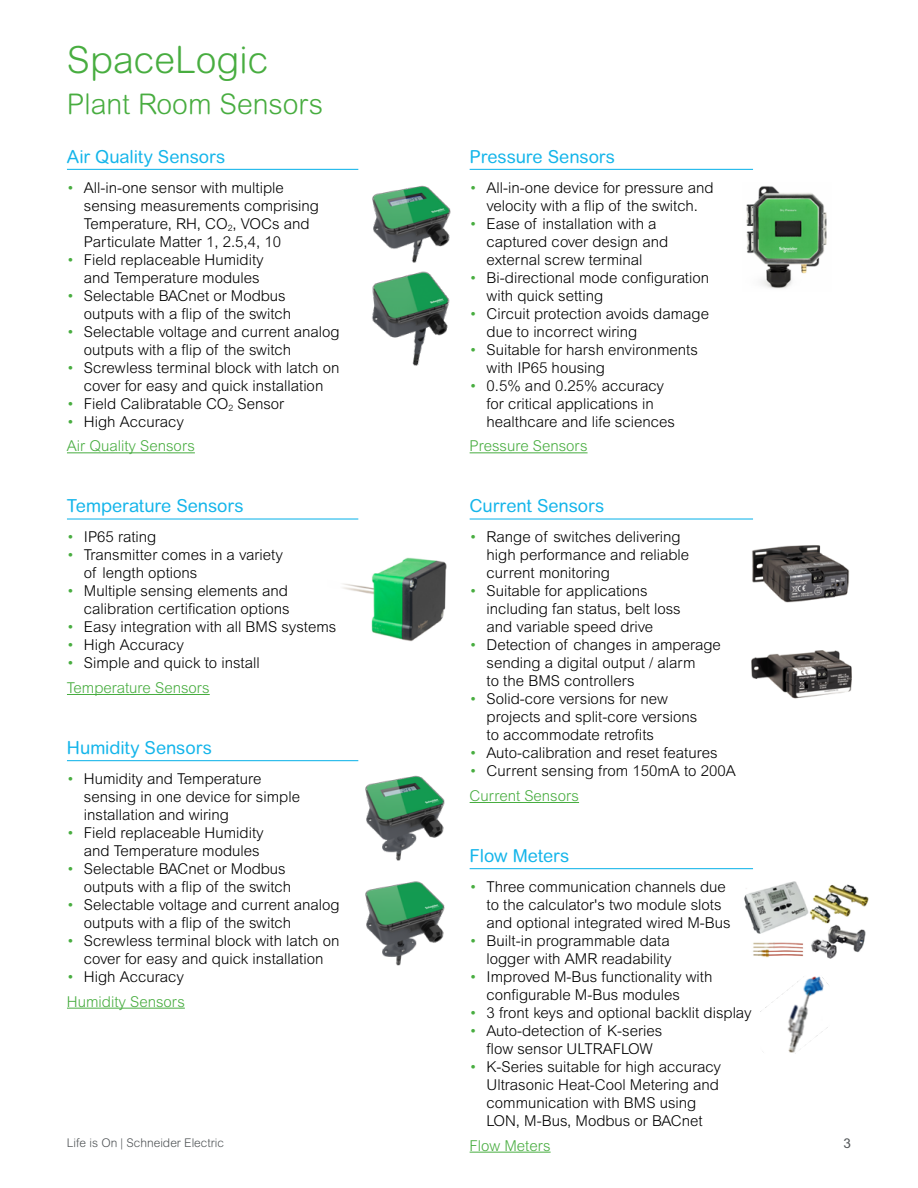
<style>
.page{position:relative;width:918px;height:1188px;background:#fff}
.page>*{position:absolute;margin:0;border:0;box-sizing:border-box;transform-origin:0 0}
.t1{font:300 37.5px "Arial Rounded MT Pro";color:#48ad40}
.t2{font:300 28.5px "Arial Rounded MT Pro";color:#48ad40}
.t3{font:18px "Arial Rounded MT Pro";letter-spacing:-.005em;color:#14b5ea}
.t4{font:300 15px/18px "Arial MT Pro";color:#000}
.t5{font:300 15px/24.8px "Arial MT Pro";color:#48ad40}
.t6{font:13.5px "Arial MT Pro";color:#505456}
.t7{font:300 12px "Arial Rounded MT Pro";color:#505456}
.s1{color:#48ad40}
.s2{color:#000}
</style>
<div class="page">
<img style="left:761px;top:976px;width:68px;height:78px">
<img style="left:744px;top:881px;width:125px;height:78px">
<img style="left:751px;top:650px;width:101px;height:49px">
<img style="left:752px;top:545px;width:98px;height:58px">
<img style="left:365px;top:775px;width:80px;height:86px">
<img style="left:365px;top:881px;width:80px;height:85px">
<img style="left:343px;top:557px;width:104px;height:85px">
<hr style="left:67px;top:169px;width:291px;height:1px;background:#14b5ea">
<hr style="left:67px;top:452px;width:128px;height:1px;background:#48ad40">
<hr style="left:67px;top:518px;width:291px;height:2px;background:#14b5ea">
<hr style="left:67px;top:694px;width:143px;height:1px;background:#48ad40">
<hr style="left:67px;top:760px;width:291px;height:1px;background:#14b5ea">
<hr style="left:67px;top:1008px;width:118px;height:1px;background:#48ad40">
<hr style="left:470px;top:169px;width:283px;height:1px;background:#14b5ea">
<hr style="left:470px;top:452px;width:118px;height:1px;background:#48ad40">
<hr style="left:470px;top:518px;width:283px;height:2px;background:#14b5ea">
<hr style="left:470px;top:802px;width:109px;height:1px;background:#48ad40">
<hr style="left:470px;top:868px;width:283px;height:1px;background:#14b5ea">
<hr style="left:470px;top:1152px;width:81px;height:1px;background:#48ad40">
<img style="left:372px;top:271px;width:78px;height:95px">
<img style="left:372px;top:185px;width:79px;height:78px">
<img style="left:746px;top:186px;width:81px;height:103px">
<h1 class="t1" style="left:67px;top:38px;width:203px">SpaceLogic</h1>
<h2 class="t2" style="left:67px;top:88px;width:258px">Plant Room Sensors</h2>
<p class="t3" style="left:67px;top:146px;width:160px">Air Quality Sensors</p>
<p class="t4" style="left:84px;top:179px;width:237px;text-indent:-17px"><span class="s1">•</span> All-in-one sensor with multiple sensing measurements comprising<br>Temperature, RH, CO<sub>2</sub>, VOCs and<br>Particulate Matter 1, 2.5,4, 10</p>
<p class="t4" style="left:67px;top:251px;width:198px;text-align:right"><span class="s1">•</span> Field replaceable Humidity and Temperature modules</p>
<p class="t4" style="left:84px;top:287px;width:209px;text-indent:-17px"><span class="s1">•</span> Selectable BACnet or Modbus outputs with a flip of the switch</p>
<p class="t4" style="left:84px;top:323px;width:257px;text-indent:-17px"><span class="s1">•</span> Selectable voltage and current analog outputs with a flip of the switch</p>
<p class="t4" style="left:67px;top:359px;width:274px;text-align:center"><span class="s1">•</span> Screwless terminal block with latch on cover for easy and quick installation</p>
<p class="t4" style="left:67px;top:395px;width:219px"><span class="s1">•</span> Field Calibratable CO<sub>2</sub> Sensor</p>
<p class="t5" style="left:67px;top:409px;width:129px">• <span class="s2">High Accuracy<br></span>Air Quality Sensors</p>
<p class="t3" style="left:470px;top:146px;width:147px">Pressure Sensors</p>
<p class="t4" style="left:470px;top:179px;width:245px;text-align:center"><span class="s1">•</span> All-in-one device for pressure and velocity with a flip of the switch.</p>
<p class="t4" style="left:487px;top:215px;width:183px;text-indent:-17px"><span class="s1">•</span> Ease of installation with a captured cover design and external screw terminal</p>
<p class="t4" style="left:487px;top:269px;width:224px;text-indent:-17px"><span class="s1">•</span> Bi-directional mode configuration with quick setting</p>
<p class="t4" style="left:487px;top:305px;width:224px;text-indent:-17px"><span class="s1">•</span> Circuit protection avoids damage due to incorrect wiring</p>
<p class="t4" style="left:487px;top:341px;width:213px;text-indent:-17px"><span class="s1">•</span> Suitable for harsh environments with IP65 housing</p>
<p class="t4" style="left:487px;top:377px;width:190px;text-indent:-17px"><span class="s1">•</span> 0.5% and 0.25% accuracy for critical applications in healthcare and life sciences</p>
<p class="t5" style="left:470px;top:434px;width:119px">Pressure Sensors</p>
<p class="t3" style="left:67px;top:496px;width:178px">Temperature Sensors</p>
<p class="t4" style="left:67px;top:528px;width:91px"><span class="s1">•</span> IP65 rating</p>
<p class="t4" style="left:84px;top:546px;width:200px;text-indent:-17px"><span class="s1">•</span> Transmitter comes in a variety of length options</p>
<p class="t4" style="left:67px;top:582px;width:224px;text-align:right"><span class="s1">•</span> Multiple sensing elements and calibration certification options</p>
<p class="t4" style="left:67px;top:618px;width:271px"><span class="s1">•</span> Easy integration with all BMS systems</p>
<p class="t4" style="left:67px;top:636px;width:118px"><span class="s1">•</span> High Accuracy</p>
<p class="t4" style="left:67px;top:651px;width:194px;line-height:24.8px"><span class="s1">•</span> Simple and quick to install<br><span class="s1">Temperature Sensors</span></p>
<p class="t3" style="left:470px;top:496px;width:136px">Current Sensors</p>
<p class="t4" style="left:487px;top:528px;width:204px;text-indent:-17px"><span class="s1">•</span> Range of switches delivering high performance and reliable current monitoring</p>
<p class="t4" style="left:487px;top:582px;width:196px;text-indent:-17px"><span class="s1">•</span> Suitable for applications including fan status, belt loss and variable speed drive</p>
<p class="t4" style="left:487px;top:636px;width:236px;text-indent:-17px"><span class="s1">•</span> Detection of changes in amperage sending a digital output / alarm<br>to the BMS controllers</p>
<p class="t4" style="left:487px;top:690px;width:212px;text-indent:-17px"><span class="s1">•</span> Solid-core versions for new projects and split-core versions to accommodate retrofits</p>
<p class="t4" style="left:470px;top:744px;width:249px"><span class="s1">•</span> Auto-calibration and reset features</p>
<p class="t4" style="left:470px;top:759px;width:268px;line-height:24.8px"><span class="s1">•</span> Current sensing from 150mA to 200A<br><span class="s1">Current Sensors</span></p>
<p class="t3" style="left:67px;top:737px;width:146px">Humidity Sensors</p>
<p class="t4" style="left:84px;top:770px;width:218px;text-indent:-17px"><span class="s1">•</span> Humidity and Temperature sensing in one device for simple installation and wiring</p>
<p class="t4" style="left:67px;top:824px;width:198px;text-align:right"><span class="s1">•</span> Field replaceable Humidity and Temperature modules</p>
<p class="t4" style="left:84px;top:860px;width:209px;text-indent:-17px"><span class="s1">•</span> Selectable BACnet or Modbus outputs with a flip of the switch</p>
<p class="t4" style="left:84px;top:896px;width:257px;text-indent:-17px"><span class="s1">•</span> Selectable voltage and current analog outputs with a flip of the switch</p>
<p class="t4" style="left:67px;top:932px;width:274px;text-align:center"><span class="s1">•</span> Screwless terminal block with latch on cover for easy and quick installation</p>
<p class="t5" style="left:67px;top:965px;width:119px">• <span class="s2">High Accuracy<br></span>Humidity Sensors</p>
<p class="t3" style="left:470px;top:845px;width:101px">Flow Meters</p>
<p class="t4" style="left:487px;top:878px;width:246px;text-indent:-17px"><span class="s1">•</span> Three communication channels due to the calculator's two module slots and optional integrated wired M-Bus</p>
<p class="t4" style="left:470px;top:932px;width:203px;text-align:right"><span class="s1">•</span> Built-in programmable data logger with AMR readability</p>
<p class="t4" style="left:487px;top:968px;width:227px;text-indent:-17px"><span class="s1">•</span> Improved M-Bus functionality with configurable M-Bus modules</p>
<p class="t4" style="left:470px;top:1004px;width:283px"><span class="s1">•</span> 3 front keys and optional backlit display</p>
<p class="t4" style="left:470px;top:1022px;width:194px;text-align:center"><span class="s1">•</span> Auto-detection of K-series flow sensor ULTRAFLOW</p>
<p class="t4" style="left:487px;top:1058px;width:236px;text-indent:-17px"><span class="s1">•</span> K-Series suitable for high accuracy<br>Ultrasonic Heat-Cool Metering and communication with BMS using<br>LON, M-Bus, Modbus or BACnet</p>
<p class="t5" style="left:470px;top:1133px;width:82px">Flow Meters</p>
<p class="t7" style="left:67px;top:1136px;width:159px">Life is On | Schneider Electric</p>
<p class="t6" style="left:844px;top:1135px;width:9px">3</p>
</div>
